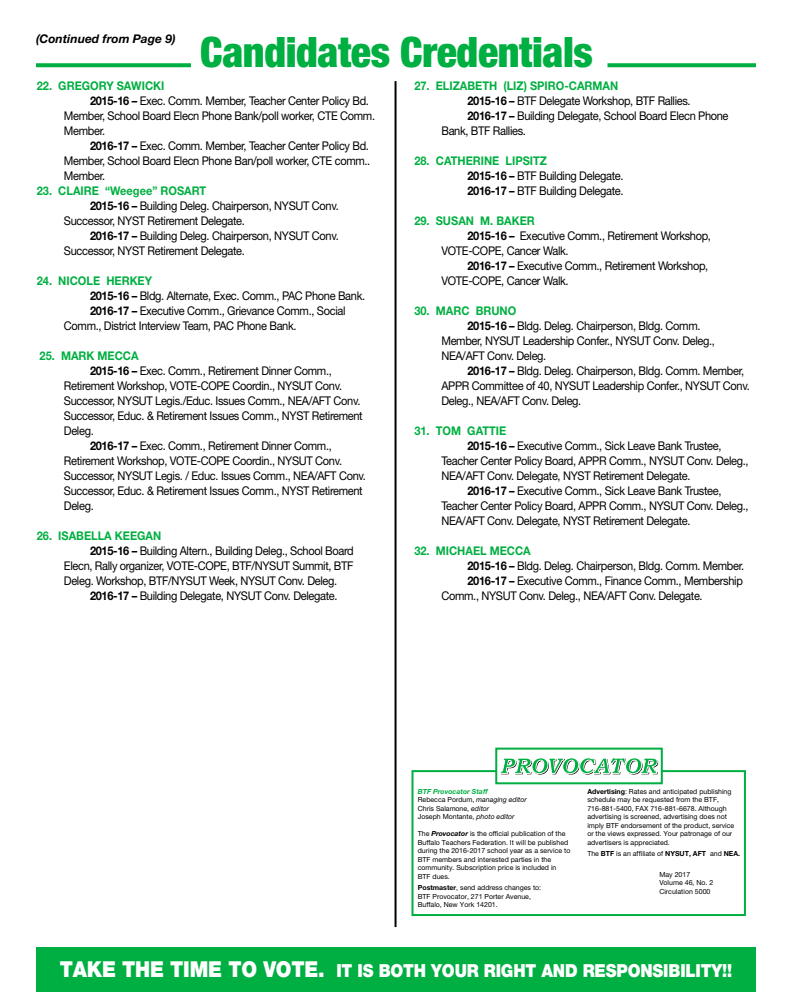
<style>
.page{position:relative;width:792px;height:1008px;background:#fff}
.page>*{position:absolute;margin:0;border:0;box-sizing:border-box;transform-origin:0 0}
.t1{font:900 condensed 42px "Helvetica Neue LT Std";letter-spacing:-.01em;color:#00af41}
.t2{font:900 18px "Helvetica Neue LT Std";letter-spacing:-.01em;color:#fff;scale:.9 1}
.t3{font:12px/15px "Helvetica Neue LT Std";letter-spacing:-.03em;color:#000;scale:.92 1}
.t4{font:700 12px "Helvetica Neue LT Std";color:#00af41;scale:.92 1}
.t5{font:italic 700 12px "Helvetica Neue LT Std";color:#000}
.t6{font:7px/8.5px "Helvetica Neue LT Std";color:#000}
.s1{font-weight:700}
.s2{font-weight:700;color:#00af41}
.s3{font-weight:700;font-style:italic;color:#00af41}
.s4{font-style:italic}
.s5{font-weight:700;font-style:italic}
.s6{font-size:22px}
</style>
<div class="page">
<svg style="left:608px;top:63px;width:148px;height:4px"></svg>
<svg style="left:36px;top:63px;width:155px;height:4px"></svg>
<div style="left:36px;top:947px;width:720px;height:45px;background:#00af41"></div>
<hr style="left:395px;top:81px;width:2px;height:846px;background:#000">
<div style="left:412px;top:770px;width:334px;height:146px;background:#fff;border:2px solid #00af41"></div>
<div style="left:495px;top:748px;width:168px;height:36px;background:#fff;border:2px solid #00af41"></div>
<svg style="left:500px;top:757px;width:158px;height:18px"></svg>
<p class="t5" style="left:36px;top:31px;width:141px">(Continued from Page 9)</p>
<p class="t4" style="left:37px;top:78px;width:140px">22. GREGORY SAWICKI</p>
<p class="t3" style="left:90px;top:93px;width:305px"><span class="s1">2015-16 –</span> Exec. Comm. Member, Teacher Center Policy Bd.</p>
<p class="t3" style="left:64px;top:108px;width:340px">Member, School Board Elecn Phone Bank/poll worker, CTE Comm.</p>
<p class="t3" style="left:64px;top:123px;width:46px">Member.</p>
<p class="t3" style="left:90px;top:138px;width:305px"><span class="s1">2016-17 –</span> Exec. Comm. Member, Teacher Center Policy Bd.</p>
<p class="t3" style="left:64px;top:153px;width:335px">Member, School Board Elecn Phone Ban/poll worker, CTE comm..</p>
<p class="t3" style="left:64px;top:168px;width:46px">Member.</p>
<p class="t4" style="left:37px;top:183px;width:186px">23. CLAIRE “Weegee” ROSART</p>
<p class="t3" style="left:90px;top:198px;width:272px"><span class="s1">2015-16 –</span> Building Deleg. Chairperson, NYSUT Conv.</p>
<p class="t3" style="left:64px;top:213px;width:198px">Successor, NYST Retirement Delegate.</p>
<p class="t3" style="left:90px;top:228px;width:272px"><span class="s1">2016-17 –</span> Building Deleg. Chairperson, NYSUT Conv.</p>
<p class="t3" style="left:64px;top:243px;width:198px">Successor, NYST Retirement Delegate.</p>
<p class="t4" style="left:37px;top:273px;width:127px">24. NICOLE HERKEY</p>
<p class="t3" style="left:90px;top:288px;width:301px"><span class="s1">2015-16 –</span> Bldg. Alternate, Exec. Comm., PAC Phone Bank.</p>
<p class="t3" style="left:90px;top:303px;width:279px"><span class="s1">2016-17 –</span> Executive Comm., Grievance Comm., Social</p>
<p class="t3" style="left:64px;top:318px;width:254px">Comm., District Interview Team, PAC Phone Bank.</p>
<p class="t4" style="left:40px;top:348px;width:109px">25. MARK MECCA</p>
<p class="t3" style="left:90px;top:363px;width:264px"><span class="s1">2015-16 –</span> Exec. Comm., Retirement Dinner Comm.,</p>
<p class="t3" style="left:64px;top:378px;width:304px">Retirement Workshop, VOTE-COPE Coordin., NYSUT Conv.</p>
<p class="t3" style="left:64px;top:393px;width:324px">Successor, NYSUT Legis./Educ. Issues Comm., NEA/AFT Conv.</p>
<p class="t3" style="left:64px;top:408px;width:326px">Successor, Educ. &amp; Retirement Issues Comm., NYST Retirement</p>
<p class="t3" style="left:64px;top:423px;width:34px">Deleg.</p>
<p class="t3" style="left:90px;top:438px;width:264px"><span class="s1">2016-17 –</span> Exec. Comm., Retirement Dinner Comm.,</p>
<p class="t3" style="left:64px;top:453px;width:304px">Retirement Workshop, VOTE-COPE Coordin., NYSUT Conv.</p>
<p class="t3" style="left:64px;top:468px;width:330px">Successor, NYSUT Legis. / Educ. Issues Comm., NEA/AFT Conv.</p>
<p class="t3" style="left:64px;top:483px;width:326px">Successor, Educ. &amp; Retirement Issues Comm., NYST Retirement</p>
<p class="t3" style="left:64px;top:498px;width:34px">Deleg.</p>
<p class="t4" style="left:37px;top:528px;width:137px">26. ISABELLA KEEGAN</p>
<p class="t3" style="left:90px;top:543px;width:288px"><span class="s1">2015-16 –</span> Building Altern., Building Deleg., School Board</p>
<p class="t3" style="left:64px;top:558px;width:316px">Elecn, Rally organizer, VOTE-COPE, BTF/NYSUT Summit, BTF</p>
<p class="t3" style="left:64px;top:573px;width:299px">Deleg. Workshop, BTF/NYSUT Week, NYSUT Conv. Deleg.</p>
<p class="t3" style="left:90px;top:588px;width:271px"><span class="s1">2016-17 –</span> Building Delegate, NYSUT Conv. Delegate.</p>
<h1 class="t1" style="left:200px;top:26px;width:394px">Candidates Credentials</h1>
<p class="t4" style="left:414px;top:78px;width:223px">27. ELIZABETH (LIZ) SPIRO-CARMAN</p>
<p class="t3" style="left:468px;top:93px;width:244px"><span class="s1">2015-16 –</span> BTF Delegate Workshop, BTF Rallies.</p>
<p class="t3" style="left:468px;top:108px;width:285px"><span class="s1">2016-17 –</span> Building Delegate, School Board Elecn Phone</p>
<p class="t3" style="left:441px;top:123px;width:93px">Bank, BTF Rallies.</p>
<p class="t3" style="left:468px;top:153px;width:171px;text-indent:-53px"><span class="s2">28. CATHERINE LIPSITZ<br></span><span class="s1">2015-16 –</span> BTF Building Delegate.<br><span class="s1">2016-17 –</span> BTF Building Delegate.</p>
<p class="t4" style="left:414px;top:213px;width:132px">29. SUSAN M. BAKER</p>
<p class="t3" style="left:468px;top:228px;width:266px"><span class="s1">2015-16 –</span> Executive Comm., Retirement Workshop,</p>
<p class="t3" style="left:441px;top:243px;width:140px">VOTE-COPE, Cancer Walk.</p>
<p class="t3" style="left:468px;top:258px;width:263px"><span class="s1">2016-17 –</span> Executive Comm., Retirement Workshop,</p>
<p class="t3" style="left:441px;top:273px;width:140px">VOTE-COPE, Cancer Walk.</p>
<p class="t4" style="left:414px;top:303px;width:112px">30. MARC BRUNO</p>
<p class="t3" style="left:468px;top:318px;width:255px"><span class="s1">2015-16 –</span> Bldg. Deleg. Chairperson, Bldg. Comm.</p>
<p class="t3" style="left:441px;top:333px;width:299px">Member, NYSUT Leadership Confer., NYSUT Conv. Deleg.,</p>
<p class="t3" style="left:441px;top:348px;width:116px">NEA/AFT Conv. Deleg.</p>
<p class="t3" style="left:468px;top:363px;width:302px"><span class="s1">2016-17 –</span> Bldg. Deleg. Chairperson, Bldg. Comm. Member,</p>
<p class="t3" style="left:441px;top:378px;width:337px">APPR Committee of 40, NYSUT Leadership Confer., NYSUT Conv.</p>
<p class="t3" style="left:441px;top:393px;width:154px">Deleg., NEA/AFT Conv. Deleg.</p>
<p class="t4" style="left:414px;top:423px;width:101px">31. TOM GATTIE</p>
<p class="t3" style="left:468px;top:438px;width:278px"><span class="s1">2015-16 –</span> Executive Comm., Sick Leave Bank Trustee,</p>
<p class="t3" style="left:441px;top:453px;width:335px">Teacher Center Policy Board, APPR Comm., NYSUT Conv. Deleg.,</p>
<p class="t3" style="left:441px;top:468px;width:272px">NEA/AFT Conv. Delegate, NYST Retirement Delegate.</p>
<p class="t3" style="left:468px;top:483px;width:278px"><span class="s1">2016-17 –</span> Executive Comm., Sick Leave Bank Trustee,</p>
<p class="t3" style="left:441px;top:498px;width:335px">Teacher Center Policy Board, APPR Comm., NYSUT Conv. Deleg.,</p>
<p class="t3" style="left:441px;top:513px;width:272px">NEA/AFT Conv. Delegate, NYST Retirement Delegate.</p>
<p class="t4" style="left:414px;top:543px;width:128px">32. MICHAEL MECCA</p>
<p class="t3" style="left:468px;top:558px;width:302px"><span class="s1">2015-16 –</span> Bldg. Deleg. Chairperson, Bldg. Comm. Member.</p>
<p class="t3" style="left:468px;top:573px;width:301px"><span class="s1">2016-17 –</span> Executive Comm., Finance Comm., Membership</p>
<p class="t3" style="left:441px;top:588px;width:285px">Comm., NYSUT Conv. Deleg., NEA/AFT Conv. Delegate.</p>
<p class="t6" style="left:418px;top:787px;width:111px"><span class="s3">BTF Provocator Staff<br></span>Rebecca Pordum, <span class="s4">managing editor<br></span>Chris Salamone, <span class="s4">editor<br></span>Joseph Montante, <span class="s4">photo editor</span></p>
<p class="t6" style="left:418px;top:830px;width:154px">The <span class="s5">Provocator</span> is the official publication of the Buffalo Teachers Federation. It will be published during the 2016-2017 school year as a service to BTF members and interested parties in the community. Subscription price is included in BTF dues.</p>
<p class="t6" style="left:418px;top:884px;width:125px"><span class="s1">Postmaster</span>, send address changes to:<br>BTF Provocator, 271 Porter Avenue,<br>Buffalo, New York 14201.</p>
<p class="t6" style="left:587px;top:787px;width:149px"><span class="s1">Advertising</span>: Rates and anticipated publishing schedule may be requested from the BTF, 716-881-5400, FAX 716-881-6678. Although advertising is screened, advertising does not imply BTF endorsement of the product, service or the views expressed. Your patronage of our advertisers is appreciated.</p>
<p class="t6" style="left:587px;top:850px;width:154px">The <span class="s1">BTF</span> is an affiliate of <span class="s1">NYSUT, AFT</span> and <span class="s1">NEA.</span></p>
<p class="t6" style="left:659px;top:870px;width:55px">May 2017<br>Volume 46, No. 2<br>Circulation 5000</p>
<h2 class="t2" style="left:60px;top:960px;width:749px"><span class="s6">TAKE THE TIME TO VOTE.</span> IT IS BOTH YOUR RIGHT AND RESPONSIBILITY!!</h2>
</div>
